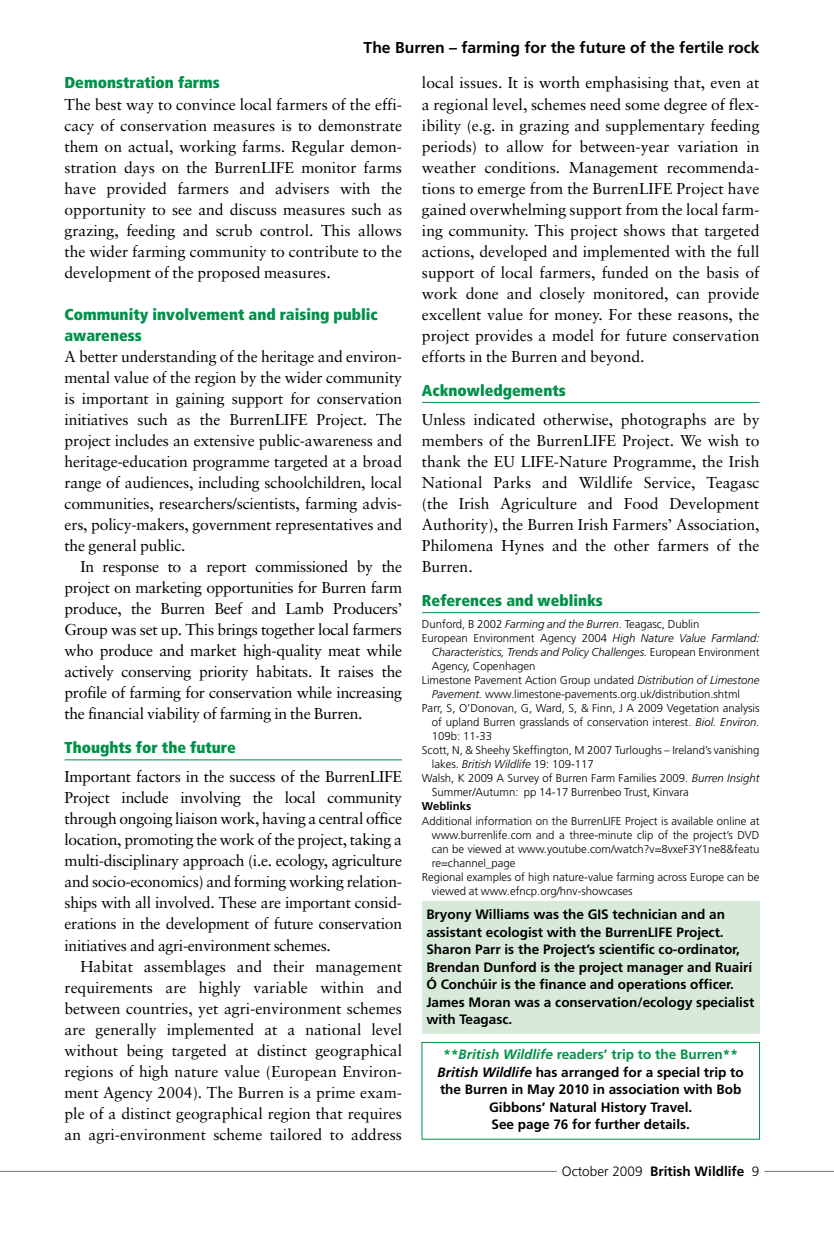
<style>
.page{position:relative;width:834px;height:1241px;background:#fff}
.page>*{position:absolute;margin:0;border:0;box-sizing:border-box;transform-origin:0 0}
.t1{font:15.75px/21px "Sabon";color:#000;text-align:justify}
.t2{font:900 condensed 15.75px/21px "Frutiger";color:#009148}
.t3{font:700 15.75px "Frutiger";color:#000}
.t4{font:700 13.65px/17.5px "Frutiger";color:#000}
.t5{font:300 11.38px "Frutiger";color:#000}
.t6{font:italic 300 11.38px "Frutiger";color:#000}
.t7{font:700 11.38px "Frutiger";color:#000}
.s1{font-style:italic}
.s2{font-style:normal}
.s3{color:#009148}
.s4{font-style:italic;color:#009148}
.s5{font-weight:300}
</style>
<div class="page">
<hr style="left:0;top:1170px;width:833px;height:1px;background:#707172">
<div style="left:557px;top:1167px;width:207px;height:7px;background:#fff"></div>
<hr style="left:64px;top:759px;width:338px;height:1px;background:#009148">
<hr style="left:422px;top:402px;width:337px;height:1px;background:#009148">
<hr style="left:422px;top:612px;width:337px;height:1px;background:#009148">
<div style="left:422px;top:901px;width:337px;height:132px;background:#d7eada"></div>
<div style="left:421px;top:1041px;width:338px;height:98px;border:1px solid #009148"></div>
<p class="t3" style="left:363px;top:38px;width:397px">The Burren – farming for the future of the fertile rock</p>
<p class="t2" style="left:64px;top:72px;width:157px">Demonstration farms</p>
<p class="t1" style="left:64px;top:93px;width:339px">The best way to convince local farmers of the effi&shy;cacy of conservation measures is to demonstrate them on actual, working farms. Regular demon&shy;stration days on the BurrenLIFE monitor farms have provided farmers and advisers with the opportunity to see and discuss measures such as grazing, feeding and scrub control. This allows the wider farming community to contribute to the development of the proposed measures.</p>
<p class="t2" style="left:64px;top:303px;width:315px">Community involvement and raising public awareness</p>
<p class="t1" style="left:64px;top:345px;width:339px">A better understanding of the heritage and environ&shy;mental value of the region by the wider community is important in gaining support for conservation initiatives such as the BurrenLIFE Project. The project includes an extensive public-awareness and heritage-education programme targeted at a broad range of audiences, including schoolchildren, local communities, researchers/scientists, farming advis&shy;ers, policy-makers, government representatives and the general public.</p>
<p class="t1" style="left:64px;top:556px;width:339px;text-indent:16px">In response to a report commissioned by the project on marketing opportunities for Burren farm produce, the Burren Beef and Lamb Producers’ Group was set up. This brings together local farmers who produce and market high-quality meat while actively conserving priority habitats. It raises the profile of farming for conservation while increasing the financial viability of farming in the Burren.</p>
<p class="t2" style="left:64px;top:737px;width:173px">Thoughts for the future</p>
<p class="t1" style="left:64px;top:766px;width:339px">Important factors in the success of the BurrenLIFE Project include involving the local community through ongoing liaison work, having a central office location, promoting the work of the project, taking a multi-disciplinary approach (i.e. ecology, agriculture and socio-economics) and forming working relation&shy;ships with all involved. These are important consid&shy;erations in the development of future conservation initiatives and agri-environment schemes.</p>
<p class="t1" style="left:64px;top:955px;width:339px;text-indent:16px">Habitat assemblages and their management requirements are highly variable within and between countries, yet agri-environment schemes are generally implemented at a national level without being targeted at distinct geographical regions of high nature value (European Environ&shy;ment Agency 2004). The Burren is a prime exam&shy;ple of a distinct geographical region that requires an agri-environment scheme tailored to address</p>
<p class="t1" style="left:422px;top:72px;width:339px">local issues. It is worth emphasising that, even at a regional level, schemes need some degree of flex&shy;ibility (e.g. in grazing and supplementary feeding periods) to allow for between-year variation in weather conditions. Management recommenda&shy;tions to emerge from the BurrenLIFE Project have gained overwhelming support from the local farm&shy;ing community. This project shows that targeted actions, developed and implemented with the full support of local farmers, funded on the basis of work done and closely monitored, can provide excellent value for money. For these reasons, the project provides a model for future conservation efforts in the Burren and beyond.</p>
<p class="t2" style="left:422px;top:380px;width:145px">Acknowledgements</p>
<p class="t1" style="left:422px;top:408px;width:339px">Unless indicated otherwise, photographs are by members of the BurrenLIFE Project. We wish to thank the EU LIFE-Nature Programme, the Irish National Parks and Wildlife Service, Teagasc (the Irish Agriculture and Food Development Authority), the Burren Irish Farmers’ Association, Philomena Hynes and the other farmers of the Burren.</p>
<p class="t2" style="left:422px;top:590px;width:182px">References and weblinks</p>
<p class="t5" style="left:422px;top:617px;width:279px">Dunford, B 2002 <span class="s1">Farming and the Burren</span>. Teagasc, Dublin</p>
<p class="t5" style="left:422px;top:631px;width:339px">European Environment Agency 2004 <span class="s1">High Nature Value Farmland:</span></p>
<p class="t6" style="left:432px;top:645px;width:329px">Characteristics, Trends and Policy Challenges. <span class="s2">European Environment</span></p>
<p class="t5" style="left:432px;top:659px;width:105px">Agency, Copenhagen</p>
<p class="t5" style="left:422px;top:673px;width:339px">Limestone Pavement Action Group undated <span class="s1">Distribution of Limestone</span></p>
<p class="t5" style="left:432px;top:687px;width:309px"><span class="s1">Pavement.</span> www.limestone-pavements.org.uk/distribution.shtml</p>
<p class="t5" style="left:422px;top:701px;width:339px">Parr, S, O’Donovan, G, Ward, S, &amp; Finn, J A 2009 Vegetation analysis</p>
<p class="t5" style="left:432px;top:715px;width:329px">of upland Burren grasslands of conservation interest. <span class="s1">Biol. Environ.</span></p>
<p class="t5" style="left:432px;top:730px;width:62px">109b: 11-33</p>
<p class="t5" style="left:422px;top:744px;width:339px">Scott, N, &amp; Sheehy Skeffington, M 2007 Turloughs – Ireland’s vanishing</p>
<p class="t5" style="left:432px;top:758px;width:163px">lakes. <span class="s1">British Wildlife</span> 19: 109-117</p>
<p class="t5" style="left:422px;top:772px;width:339px">Walsh, K 2009 A Survey of Burren Farm Families 2009. <span class="s1">Burren Insight</span></p>
<p class="t5" style="left:432px;top:786px;width:258px">Summer/Autumn: pp 14-17 Burrenbeo Trust, Kinvara</p>
<p class="t7" style="left:422px;top:799px;width:51px">Weblinks</p>
<p class="t5" style="left:422px;top:814px;width:339px">Additional information on the BurrenLIFE Project is available online at</p>
<p class="t5" style="left:432px;top:828px;width:329px">www.burrenlife.com and a three-minute clip of the project’s DVD</p>
<p class="t5" style="left:432px;top:842px;width:329px">can be viewed at www.youtube.com/watch?v=8vxeF3Y1ne8&amp;featu</p>
<p class="t5" style="left:432px;top:856px;width:85px">re=channel_page</p>
<p class="t5" style="left:422px;top:870px;width:339px">Regional examples of high nature-value farming across Europe can be</p>
<p class="t5" style="left:432px;top:884px;width:202px">viewed at www.efncp.org/hnv-showcases</p>
<p class="t4" style="left:426px;top:905px;width:329px">Bryony Williams was the GIS technician and an assistant ecologist with the BurrenLIFE Project.<br>Sharon Parr is the Project’s scientific co-ordinator, Brendan Dunford is the project manager and Ruairí Ó Conchúir is the finance and operations officer.<br>James Moran was a conservation/ecology specialist with Teagasc.</p>
<p class="t4" style="left:437px;top:1045px;width:307px;text-align:center"><span class="s3">**</span><span class="s4">British Wildlife</span> <span class="s3">readers’ trip to the Burren** </span><span class="s1">British Wildlife</span> has arranged for a special trip to the Burren in May 2010 in association with Bob Gibbons’ Natural History Travel.<br>See page 76 for further details.</p>
<p class="t4" style="left:562px;top:1161px;width:199px"><span class="s5">October 2009</span> British Wildlife <span class="s5">9</span></p>
</div>
